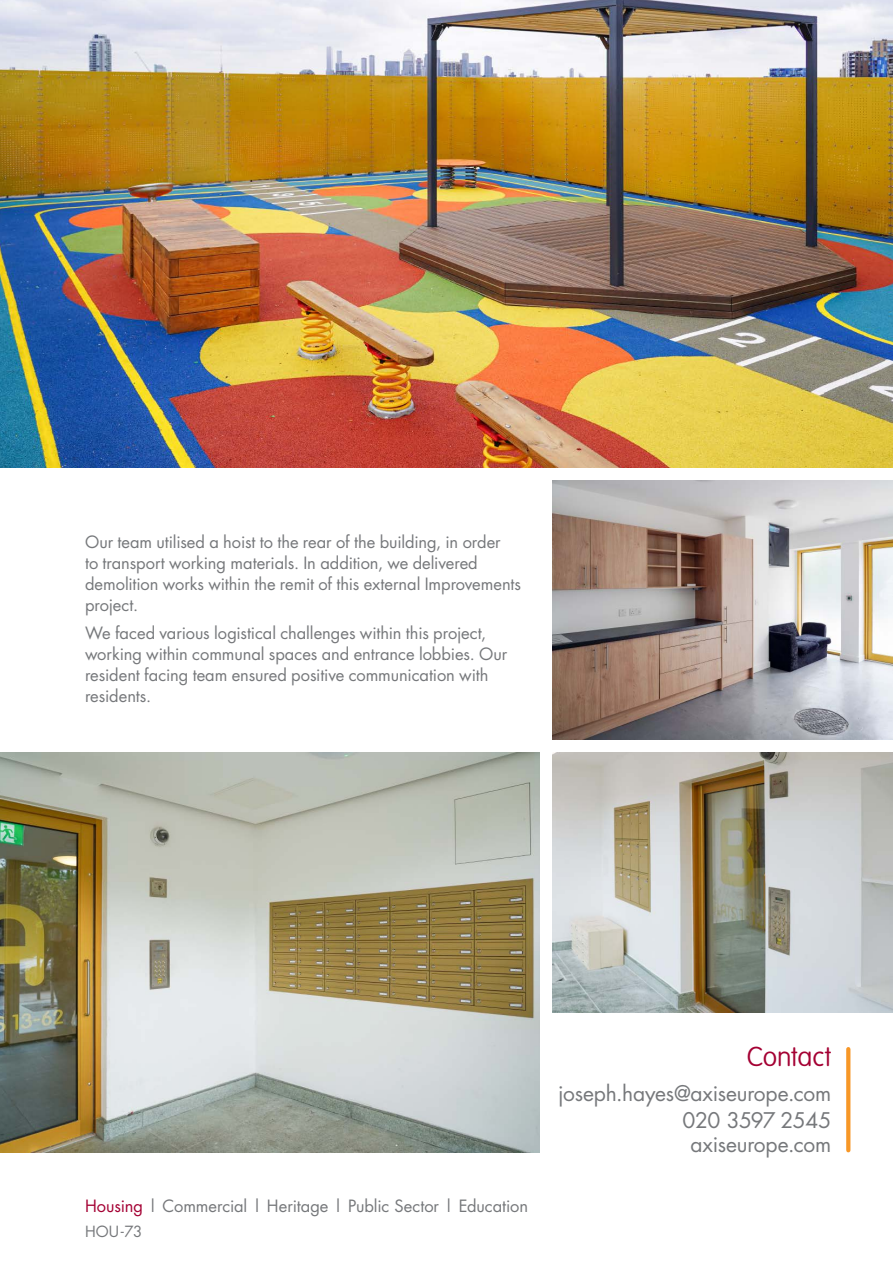
<style>
.page{position:relative;width:893px;height:1263px;background:#fff}
.page>*{position:absolute;margin:0;border:0;box-sizing:border-box;transform-origin:0 0}
.BODY_COPY{font:100 27px "VAG Rounded";color:#a40133}
.BODY_COPY-2{font:21px "Futura";letter-spacing:-.01em;color:#76787b}
.BODY_COPY-3{font:21px "Futura";letter-spacing:-.03em;color:#76787b}
.BODY_COPY-4{font:16.5px/21px "Futura";letter-spacing:-.005em;color:#76787b}
.BODY_COPY-5{font:15px "Futura";color:#76787b}
.s1{color:#a40133}
</style>
<div class="page">
<svg style="left:846px;top:1049px;width:4px;height:101px"></svg>
<img style="left:0;top:0;width:893px;height:468px">
<img style="left:553px;top:480px;width:340px;height:260px">
<img style="left:553px;top:753px;width:340px;height:259px">
<img style="left:0;top:753px;width:540px;height:399px">
<p class="BODY_COPY-4" style="left:85px;top:531px;width:438px">Our team utilised a hoist to the rear of the building, in order<br>to transport working materials. In addition, we delivered demolition works within the remit of this external Improvements project.</p>
<p class="BODY_COPY-4" style="left:85px;top:622px;width:424px">We faced various logistical challenges within this project, working within communal spaces and entrance lobbies. Our resident facing team ensured positive communication with residents.</p>
<p class="BODY_COPY-4" style="left:85px;top:1195px;width:445px"><span class="s1">Housing</span> | Commercial | Heritage | Public Sector | Education</p>
<p class="BODY_COPY-5" style="left:85px;top:1221px;width:59px">HOU-73</p>
<p class="BODY_COPY" style="left:747px;top:1041px;width:86px">Contact</p>
<p class="BODY_COPY-2" style="left:558px;top:1079px;width:275px">joseph.hayes@axiseurope.com</p>
<p class="BODY_COPY-3" style="left:683px;top:1106px;width:150px">020 3597 2545</p>
<p class="BODY_COPY-2" style="left:690px;top:1130px;width:142px">axiseurope.com</p>
</div>
